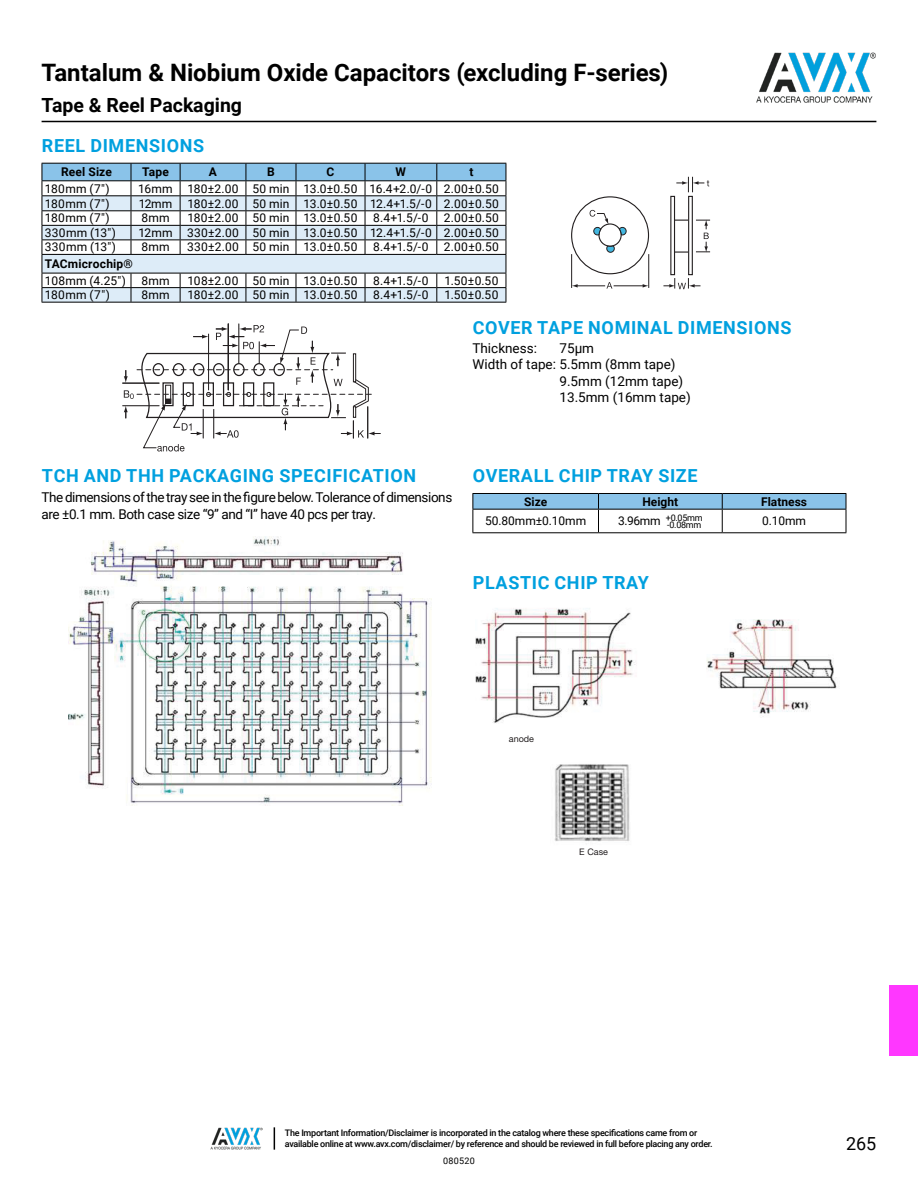
<style>
.page{position:relative;width:918px;height:1188px;background:#fff}
.page>*{position:absolute;margin:0;border:0;box-sizing:border-box;transform-origin:0 0}
.t1{font:700 24px "Roboto";color:#000}
.t2{font:700 19.5px "Roboto";color:#000}
.t3{font:700 18px "Roboto";letter-spacing:.035em;color:#00a0df}
.t4{font:18px "Roboto";color:#000}
.t5{font:13.5px/16.5px "Roboto";letter-spacing:-.03em;color:#000}
.t6{font:13.5px "Roboto";color:#000}
.t7{font:12px "Roboto";letter-spacing:.02em;color:#000}
.t8{font:700 12px "Roboto";color:#000}
.t9{font:12px "Roboto";letter-spacing:-.005em;color:#000}
.t10{font:500 9px/10.8px "Roboto";letter-spacing:-.03em;color:#000}
.t11{font:9px/7.5px "Roboto";letter-spacing:-.03em;color:#000;text-align:right}
.t12{font:9px "Helvetica Neue LT Std";color:#231f20}
.s1{font-size:12px}
</style>
<div class="page">
<hr style="left:42px;top:121px;width:834px;height:1px;background:#000">
<img style="left:756px;top:52px;width:120px;height:51px">
<img style="left:211px;top:1127px;width:52px;height:23px">
<svg style="left:274px;top:1127px;width:1px;height:23px"></svg>
<div style="left:889px;top:985px;width:29px;height:71px;background:#ff37ff"></div>
<svg style="left:42px;top:163px;width:465px;height:139px"></svg>
<hr style="left:42px;top:302px;width:89px;height:1px;background:#000">
<hr style="left:131px;top:302px;width:49px;height:1px;background:#000">
<hr style="left:180px;top:302px;width:66px;height:1px;background:#000">
<hr style="left:246px;top:302px;width:50px;height:1px;background:#000">
<hr style="left:296px;top:302px;width:69px;height:1px;background:#000">
<hr style="left:365px;top:302px;width:72px;height:1px;background:#000">
<hr style="left:437px;top:302px;width:69px;height:1px;background:#000">
<svg style="left:472px;top:493px;width:375px;height:39px"></svg>
<hr style="left:472px;top:532px;width:126px;height:1px;background:#000">
<hr style="left:598px;top:532px;width:124px;height:1px;background:#000">
<hr style="left:722px;top:532px;width:124px;height:1px;background:#000">
<hr style="left:239px;top:324px;width:1px;height:39px;background:#231f20">
<hr style="left:228px;top:324px;width:1px;height:66px;background:#231f20">
<svg style="left:124px;top:325px;width:256px;height:126px"></svg>
<hr style="left:122px;top:383px;width:37px;height:1px;background:#231f20">
<hr style="left:122px;top:405px;width:37px;height:1px;background:#231f20">
<div style="left:571px;top:196px;width:78px;height:78px;border:1px solid #231f20;border-radius:50%"></div>
<div style="left:598px;top:223px;width:24px;height:24px;border:1px solid #231f20;border-radius:50%"></div>
<svg style="left:618px;top:227px;width:9px;height:9px"></svg>
<svg style="left:606px;top:245px;width:9px;height:8px"></svg>
<div style="left:670px;top:196px;width:5px;height:79px;border:1px solid #231f20"></div>
<div style="left:688px;top:196px;width:5px;height:79px;border:1px solid #231f20"></div>
<hr style="left:571px;top:254px;width:1px;height:34px;background:#231f20">
<hr style="left:648px;top:254px;width:1px;height:34px;background:#231f20">
<hr style="left:614px;top:286px;width:30px;height:1px;background:#231f20">
<svg style="left:643px;top:284px;width:6px;height:4px"></svg>
<svg style="left:590px;top:210px;width:19px;height:26px"></svg>
<svg style="left:676px;top:177px;width:33px;height:15px"></svg>
<svg style="left:696px;top:220px;width:14px;height:33px"></svg>
<svg style="left:663px;top:278px;width:38px;height:11px"></svg>
<svg style="left:572px;top:282px;width:40px;height:7px"></svg>
<img style="left:69px;top:537px;width:363px;height:269px">
<img style="left:476px;top:608px;width:361px;height:234px">
<h1 class="t1" style="left:42px;top:56px;width:628px">Tantalum &amp; Niobium Oxide Capacitors (excluding F-series)</h1>
<h2 class="t2" style="left:42px;top:92px;width:202px">Tape &amp; Reel Packaging</h2>
<h3 class="t3" style="left:42px;top:133px;width:164px">REEL DIMENSIONS</h3>
<p class="t8" style="left:61px;top:164px;width:52px">Reel Size</p>
<p class="t8" style="left:142px;top:164px;width:28px">Tape</p>
<p class="t8" style="left:209px;top:164px;width:10px">A</p>
<p class="t8" style="left:267px;top:164px;width:9px">B</p>
<p class="t8" style="left:327px;top:164px;width:9px">C</p>
<p class="t8" style="left:396px;top:164px;width:12px">W</p>
<p class="t8" style="left:469px;top:164px;width:6px">t</p>
<p class="t7" style="left:45px;top:180px;width:66px">180mm (7")</p>
<p class="t7" style="left:138px;top:180px;width:362px">16mm 180±2.00 50 min 13.0±0.50 16.4+2.0/-0 2.00±0.50</p>
<p class="t7" style="left:45px;top:195px;width:66px">180mm (7")</p>
<p class="t7" style="left:139px;top:195px;width:35px">12mm</p>
<p class="t7" style="left:187px;top:195px;width:313px">180±2.00 50 min 13.0±0.50 12.4+1.5/-0 2.00±0.50</p>
<p class="t7" style="left:45px;top:210px;width:66px">180mm (7")</p>
<p class="t7" style="left:141px;top:210px;width:30px">8mm</p>
<p class="t7" style="left:188px;top:210px;width:171px">180±2.00 50 min 13.0±0.50</p>
<p class="t7" style="left:373px;top:210px;width:57px">8.4+1.5/-0</p>
<p class="t7" style="left:444px;top:210px;width:56px">2.00±0.50</p>
<p class="t7" style="left:45px;top:224px;width:72px">330mm (13")</p>
<p class="t7" style="left:138px;top:224px;width:362px">12mm 330±2.00 50 min 13.0±0.50 12.4+1.5/-0 2.00±0.50</p>
<p class="t7" style="left:45px;top:239px;width:72px">330mm (13")</p>
<p class="t7" style="left:141px;top:239px;width:30px">8mm</p>
<p class="t7" style="left:187px;top:239px;width:172px">330±2.00 50 min 13.0±0.50</p>
<p class="t7" style="left:373px;top:239px;width:57px">8.4+1.5/-0</p>
<p class="t7" style="left:444px;top:239px;width:56px">2.00±0.50</p>
<p class="t8" style="left:45px;top:255px;width:89px">TACmicrochip®</p>
<p class="t7" style="left:45px;top:272px;width:82px">108mm (4.25")</p>
<p class="t7" style="left:141px;top:272px;width:30px">8mm</p>
<p class="t7" style="left:188px;top:272px;width:171px">108±2.00 50 min 13.0±0.50</p>
<p class="t7" style="left:373px;top:272px;width:57px">8.4+1.5/-0</p>
<p class="t7" style="left:444px;top:272px;width:56px">1.50±0.50</p>
<p class="t7" style="left:45px;top:286px;width:66px">180mm (7")</p>
<p class="t7" style="left:141px;top:286px;width:30px">8mm</p>
<p class="t7" style="left:188px;top:286px;width:171px">180±2.00 50 min 13.0±0.50</p>
<p class="t7" style="left:373px;top:286px;width:57px">8.4+1.5/-0</p>
<p class="t7" style="left:444px;top:286px;width:56px">1.50±0.50</p>
<h3 class="t3" style="left:473px;top:315px;width:320px">COVER TAPE NOMINAL DIMENSIONS</h3>
<p class="t6" style="left:472px;top:339px;width:66px">Thickness:</p>
<p class="t5" style="left:559px;top:339px;width:36px">75μm</p>
<p class="t6" style="left:472px;top:355px;width:205px">Width of tape: 5.5mm (8mm tape)</p>
<p class="t6" style="left:559px;top:372px;width:125px">9.5mm (12mm tape)</p>
<p class="t6" style="left:559px;top:388px;width:133px">13.5mm (16mm tape)</p>
<h3 class="t3" style="left:42px;top:463px;width:376px">TCH AND THH PACKAGING SPECIFICATION</h3>
<p class="t5" style="left:42px;top:488px;width:412px">The dimensions of the tray see in the figure below. Tolerance of dimensions are ±0.1 mm. Both case size “9” and “I” have 40 pcs per tray.</p>
<h3 class="t3" style="left:473px;top:463px;width:226px">OVERALL CHIP TRAY SIZE</h3>
<p class="t8" style="left:524px;top:493px;width:25px">Size</p>
<p class="t8" style="left:642px;top:493px;width:37px">Height</p>
<p class="t8" style="left:761px;top:493px;width:47px">Flatness</p>
<p class="t9" style="left:485px;top:513px;width:103px">50.80mm±0.10mm</p>
<p class="t11" style="left:618px;top:513px;width:86px"><span class="s1">3.96mm</span> +0.05mm -0.08mm</p>
<p class="t7" style="left:762px;top:513px;width:46px">0.10mm</p>
<h3 class="t3" style="left:473px;top:570px;width:178px">PLASTIC CHIP TRAY</h3>
<p class="t12" style="left:509px;top:734px;width:27px">anode</p>
<p class="t12" style="left:579px;top:847px;width:30px">E Case</p>
<p class="t10" style="left:285px;top:1127px;width:429px">The Important Information/Disclaimer is incorporated in the catalog where these specifications came from or available online at www.avx.com/disclaimer/ by reference and should be reviewed in full before placing any order.</p>
<p class="t11" style="left:443px;top:1157px;width:33px">080520</p>
<h3 class="t4" style="left:846px;top:1131px;width:32px">265</h3>
</div>
